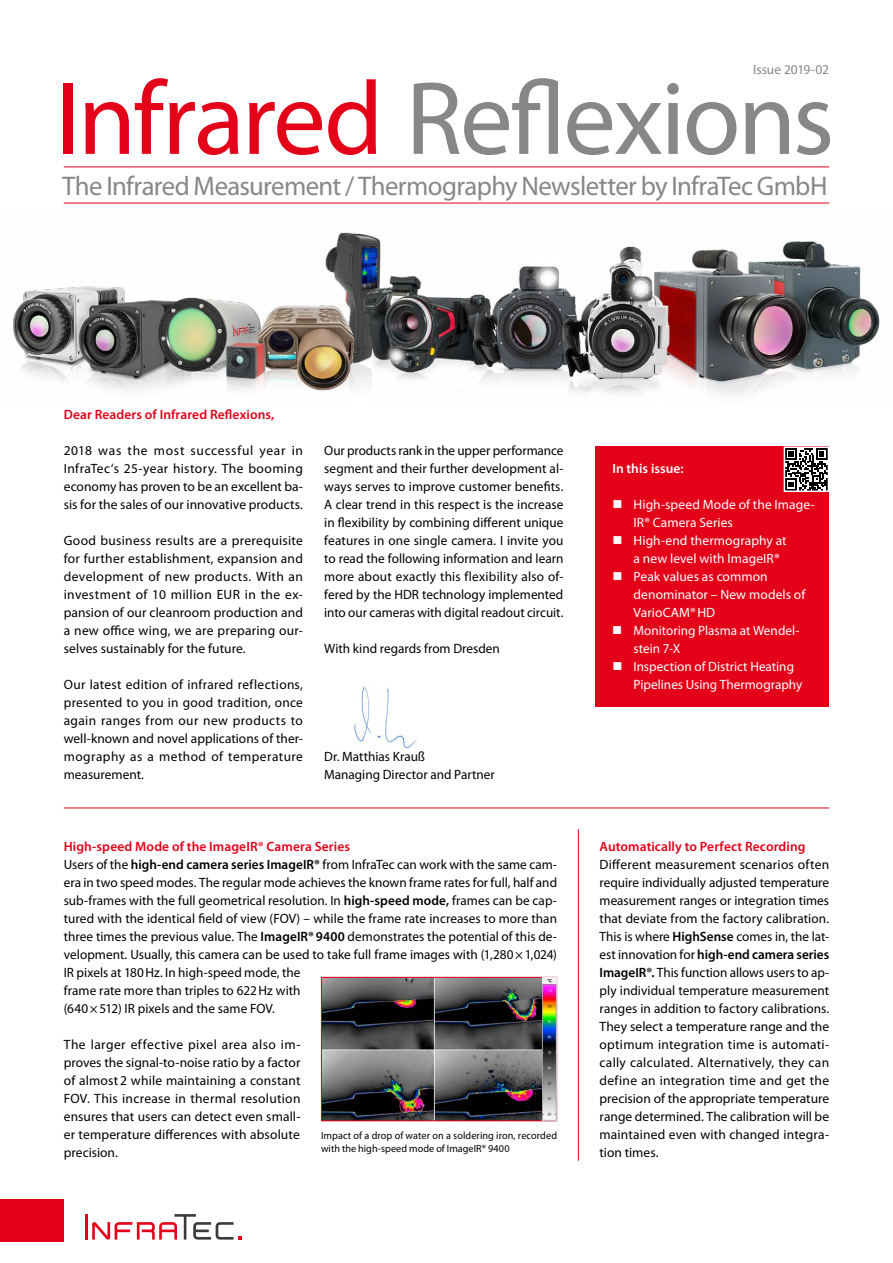
<style>
.page{position:relative;width:893px;height:1263px;background:#fff}
.page>*{position:absolute;margin:0;border:0;box-sizing:border-box;transform-origin:0 0}
.t1{font:105px "Myriad Pro";letter-spacing:-.02em;color:#878786}
.t2{font:27px "Myriad Pro";letter-spacing:-.02em;color:#878786}
.t3{font:13.5px/18px "Myriad Pro";letter-spacing:.005em;color:#000;text-align:justify}
.t4{font:13.5px/18px "Myriad Pro";letter-spacing:.005em;color:#fff}
.t5{font:600 13.5px "Myriad Pro";letter-spacing:.005em;color:#e30018}
.t6{font:13.5px "Myriad Pro";letter-spacing:-.005em;color:#878786}
.t7{font:600 13.5px "Myriad Pro";letter-spacing:.005em;color:#fff}
.t8{font:10.5px/13.5px "Myriad Pro";letter-spacing:.005em;color:#000}
.s1{color:#e30018}
.s2{font-weight:600;color:#e30018}
.s3{font-weight:600}
</style>
<div class="page">
<img style="left:13px;top:232px;width:867px;height:163px">
<img style="left:354px;top:686px;width:63px;height:62px">
<div style="left:0;top:1199px;width:64px;height:43px;background:#e30018"></div>
<hr style="left:64px;top:807px;width:765px;height:1px;background:#e30018">
<hr style="left:578px;top:829px;width:1px;height:332px;background:#e30018">
<hr style="left:64px;top:203px;width:765px;height:1px;background:#e30018">
<hr style="left:64px;top:167px;width:765px;height:1px;background:#e30018">
<div style="left:595px;top:446px;width:234px;height:261px;background:#e30018"></div>
<hr style="left:85px;top:1214px;width:3px;height:25px;background:#e30018">
<svg style="left:92px;top:1214px;width:150px;height:25px"></svg>
<svg style="left:783px;top:446px;width:46px;height:46px;background:#7c7677"></svg>
<img style="left:321px;top:976px;width:236px;height:145px">
<img style="left:542px;top:978px;width:14px;height:142px">
<p class="t6" style="left:753px;top:62px;width:78px">Issue 2019-02</p>
<h1 class="t1" style="left:56px;top:54px;width:780px"><span class="s1">Infrared</span> Reflexions</h1>
<h2 class="t2" style="left:62px;top:169px;width:767px">The Infrared Measurement / Thermography Newsletter by InfraTec GmbH</h2>
<p class="t5" style="left:64px;top:406px;width:212px">Dear Readers of Infrared Reflexions,</p>
<p class="t3" style="left:64px;top:441px;width:241px">2018 was the most successful year in InfraTec‘s 25-year history. The booming economy has proven to be an excellent ba&shy;sis for the sales of our innovative products.</p>
<p class="t3" style="left:64px;top:531px;width:241px">Good business results are a prerequisite for further establishment, expansion and development of new products. With an investment of 10 million EUR in the ex&shy;pansion of our cleanroom production and a new office wing, we are preparing our&shy;selves sustainably for the future.</p>
<p class="t3" style="left:64px;top:675px;width:241px">Our latest edition of infrared reflections, presented to you in good tradition, once again ranges from our new products to well-known and novel applications of ther&shy;mography as a method of temperature measurement.</p>
<p class="t3" style="left:324px;top:441px;width:241px">Our products rank in the upper performance segment and their further development al&shy;ways serves to improve customer benefits.<br>A clear trend in this respect is the increase in flexibility by combining different unique features in one single camera. I invite you to read the following information and learn more about exactly this flexibility also of&shy;fered by the HDR technology implemented into our cameras with digital readout circuit.</p>
<p class="t3" style="left:324px;top:639px;width:177px">With kind regards from Dresden</p>
<p class="t3" style="left:324px;top:747px;width:172px">Dr. Matthias Krauß<br>Managing Director and Partner</p>
<p class="t3" style="left:64px;top:837px;width:495px;text-align:left"><span class="s2">High-speed Mode of the ImageIR® Camera Series<br></span>Users of the <span class="s3">high-end camera series ImageIR®</span> from InfraTec can work with the same cam&shy;era in two speed modes. The regular mode achieves the known frame rates for full, half and sub-frames with the full geometrical resolution. In <span class="s3">high-speed mode,</span> frames can be cap&shy;tured with the identical field of view (FOV) – while the frame rate increases to more than three times the previous value. The <span class="s3">ImageIR®9400</span> demonstrates the potential of this de&shy;velopment. Usually, this camera can be used to take full frame images with (1,280×1,024)<br>IR pixels at 180Hz. In high-speed mode, the<br>frame rate more than triples to 622Hz with<br>(640×512) IR pixels and the same FOV.</p>
<p class="t3" style="left:64px;top:1035px;width:238px">The larger effective pixel area also im&shy;proves the signal-to-noise ratio by a factor of almost 2 while maintaining a constant FOV. This increase in thermal resolution ensures that users can detect even small&shy;er temperature differences with absolute precision.</p>
<p class="t8" style="left:321px;top:1128px;width:238px">Impact of a drop of water on a soldering iron, recorded with the high-speed mode of ImageIR® 9400</p>
<p class="t7" style="left:612px;top:460px;width:73px">In this issue:</p>
<p class="t4" style="left:634px;top:495px;width:183px">High-speed Mode of the Image-<br>IR® Camera Series<br>High-end thermography at<br>a new level with ImageIR®<br>Peak values as common denominator – New models of<br>VarioCAM®HD<br>Monitoring Plasma at Wendel&shy;stein 7-X<br>Inspection of District Heating<br>Pipelines Using Thermography</p>
<p class="t5" style="left:600px;top:838px;width:208px">Automatically to Perfect Recording</p>
<p class="t3" style="left:600px;top:855px;width:231px">Different measurement scenarios often require individually adjusted temperature measurement ranges or integration times that deviate from the factory calibration.<br>This is where <span class="s3">HighSense</span> comes in, the lat&shy;est innovation for <span class="s3">high-end camera series ImageIR®.</span> This function allows users to ap&shy;ply individual temperature measurement ranges in addition to factory calibrations.<br>They select a temperature range and the optimum integration time is automati&shy;cally calculated. Alternatively, they can define an integration time and get the precision of the appropriate temperature range determined. The calibration will be maintained even with changed integra&shy;tion times.</p>
</div>
